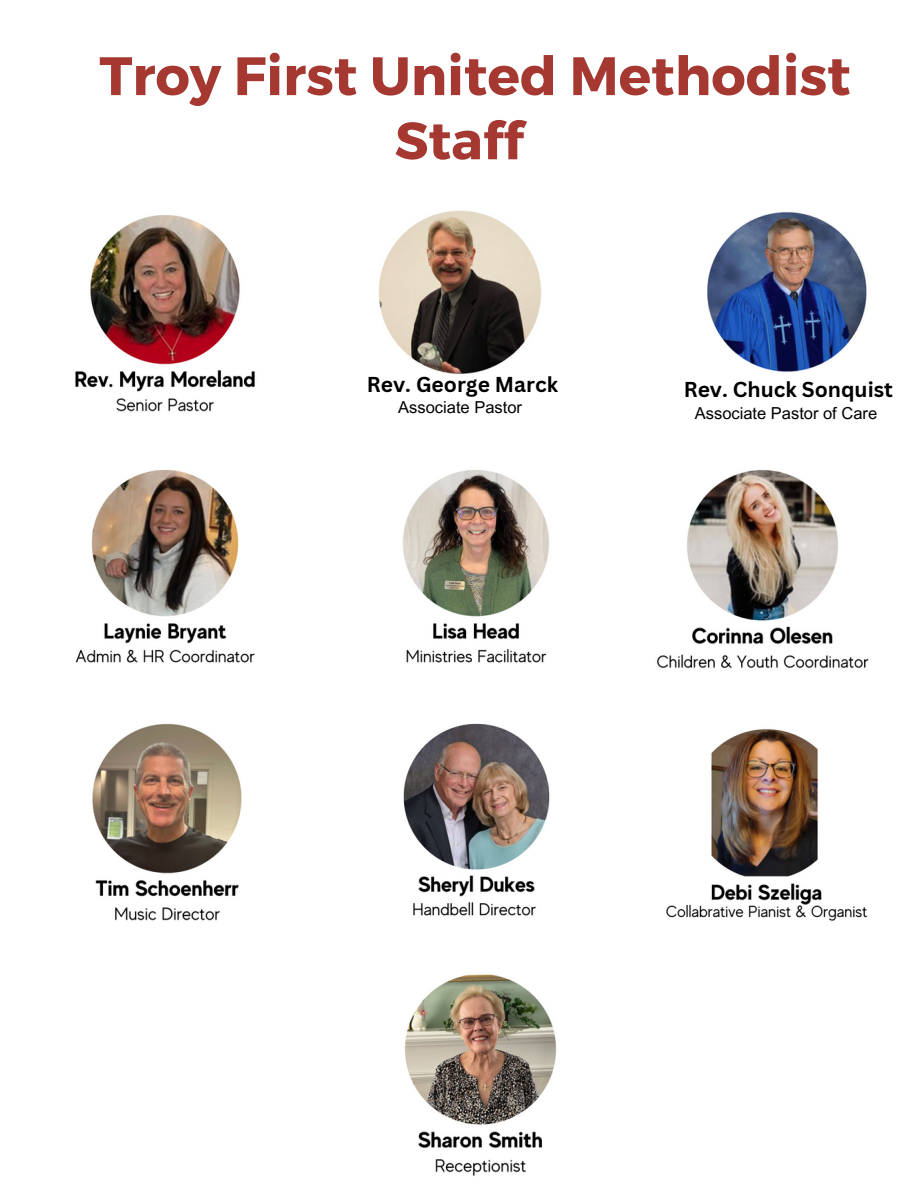
<style>
.page{position:relative;width:918px;height:1188px;background:#fff}
.page>*{position:absolute;margin:0;border:0;box-sizing:border-box;transform-origin:0 0}
.t1{font:700 54px "Montserrat";color:#a53932}
.t2{font:700 52.5px "Montserrat";color:#a53932}
.t3{font:700 21px "Canva Sans";color:#000}
.t4{font:16.5px "Arial MT Pro";color:#000}
</style>
<div class="page">
<img style="left:75px;top:215px;width:180px;height:197px">
<img style="left:379px;top:210px;width:163px;height:164px">
<img style="left:707px;top:212px;width:160px;height:160px">
<img style="left:75px;top:470px;width:180px;height:193px">
<img style="left:403px;top:470px;width:146px;height:193px">
<img style="left:656px;top:470px;width:213px;height:199px">
<img style="left:92px;top:723px;width:150px;height:198px">
<img style="left:403px;top:723px;width:147px;height:193px">
<img style="left:666px;top:729px;width:201px;height:192px">
<img style="left:404px;top:974px;width:153px;height:202px">
<p class="t1" style="left:99px;top:41px;width:753px">Troy First United Methodist</p>
<p class="t2" style="left:395px;top:106px;width:130px">Staff</p>
<p class="t3" style="left:367px;top:370px;width:193px">Rev. George Marck</p>
<p class="t4" style="left:398px;top:401px;width:125px">Associate Pastor</p>
<p class="t3" style="left:684px;top:375px;width:211px">Rev. Chuck Sonquist</p>
<p class="t4" style="left:695px;top:407px;width:184px">Associate Pastor of Care</p>
</div>
